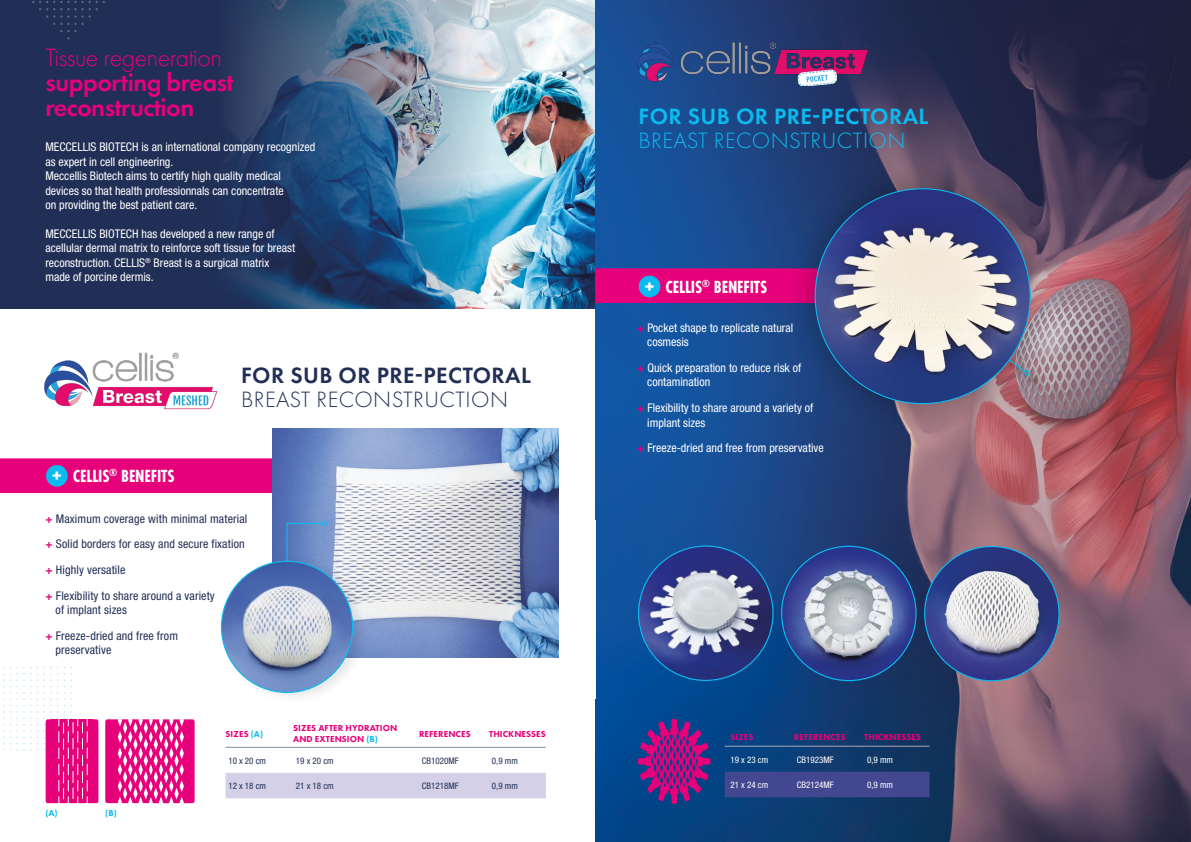
<style>
.page{position:relative;width:1191px;height:842px;background:#fff}
.page>*{position:absolute;margin:0;border:0;box-sizing:border-box;transform-origin:0 0}
.t1{font:600 26px "Futura PT";letter-spacing:-.02em;color:#e6007a}
.t2{font:300 26px "Futura PT";letter-spacing:-.02em;color:#e6007a}
.t3{font:600 23px "Futura PT";letter-spacing:.02em;color:#0bbbef}
.t4{font:300 23px "Futura PT";letter-spacing:.02em;color:#0bbbef}
.t5{font:600 23px "Futura PT";letter-spacing:.02em;color:#212f56}
.t6{font:300 23px "Futura PT";letter-spacing:.02em;color:#212f56}
.texte_courant_justif{font:700 18.3px "Futura PT Cond";letter-spacing:-.01em;color:#fff}
.texte_courant_justif-2{font:condensed 12px "Helvetica Neue";color:#fff}
.texte_courant_justif-3{font:condensed 12px "Helvetica Neue";letter-spacing:.01em;color:#212f56}
.texte_courant_justif-4{font:800 9px "Futura PT";letter-spacing:.01em;color:#e6007a}
.texte_tableau{font:condensed 9px "Helvetica Neue";color:#212f56}
.texte_tableau-2{font:condensed 9px "Helvetica Neue";color:#fff}
.texte_courant_justif-5{font:800 9px "Futura PT";color:#0bbbef}
.s1{font-size:19px}
.s2{font-weight:500;font-stretch:normal;color:#e6007a}
.s3{color:#0bbbef}
</style>
<div class="page">
<div style="left:0;top:0;width:595px;height:308px;background:#212f56"></div>
<img style="left:231px;top:0;width:364px;height:308px">
<img style="left:595px;top:0;width:596px;height:842px">
<div style="left:724px;top:772px;width:205px;height:25px;background:#424790"></div>
<hr style="left:724px;top:746px;width:70px;height:1px;background:#aaa7b7">
<hr style="left:794px;top:746px;width:70px;height:1px;background:#aaa7b7">
<hr style="left:864px;top:746px;width:65px;height:1px;background:#aaa7b7">
<svg style="left:638px;top:719px;width:72px;height:85px;background:#6f2381"></svg>
<img style="left:638px;top:546px;width:135px;height:134px;border-radius:67px">
<img style="left:781px;top:546px;width:135px;height:135px;border-radius:67px">
<img style="left:924px;top:546px;width:135px;height:135px;border-radius:67px">
<svg style="left:32px;top:1px;width:73px;height:39px"></svg>
<div style="left:595px;top:268px;width:188px;height:35px;background:#e6007a"></div>
<div style="left:639px;top:276px;width:21px;height:21px;background:#0bbbef;border-radius:50%"></div>
<div style="left:783px;top:157px;width:278px;height:278px;background:#000;opacity:.3"></div>
<div style="left:980px;top:340px;width:63px;height:49px;background:#000;opacity:.75"></div>
<div style="left:815px;top:189px;width:215px;height:215px;background:#28327e;border-radius:50%"></div>
<img style="left:815px;top:209px;width:215px;height:195px">
<div style="left:0;top:458px;width:273px;height:35px;background:#e6007a"></div>
<div style="left:225px;top:773px;width:321px;height:25px;background:#d3d0e7"></div>
<hr style="left:225px;top:747px;width:68px;height:1px;background:#7c94a0">
<hr style="left:293px;top:747px;width:126px;height:1px;background:#7c94a0">
<hr style="left:419px;top:747px;width:70px;height:1px;background:#7c94a0">
<hr style="left:489px;top:747px;width:57px;height:1px;background:#7c94a0">
<img style="left:273px;top:428px;width:285px;height:230px">
<div style="left:218px;top:514px;width:151px;height:191px;background:#000;opacity:.1"></div>
<img style="left:221px;top:561px;width:132px;height:131px;border-radius:66px">
<svg style="left:286px;top:521px;width:41px;height:41px;background:#6289c5"></svg>
<svg style="left:105px;top:719px;width:90px;height:84px;background:#eb3c99"></svg>
<svg style="left:3px;top:667px;width:95px;height:136px"></svg>
<div style="left:46px;top:465px;width:22px;height:22px;background:#0bbbef;border-radius:50%"></div>
<img style="left:613px;top:26px;width:284px;height:59px">
<img style="left:44px;top:352px;width:174px;height:58px">
<p class="t2" style="left:45px;top:43px;width:178px">Tissue regeneration</p>
<p class="t1" style="left:45px;top:66px;width:190px">supporting breast</p>
<p class="t1" style="left:45px;top:91px;width:150px">reconstruction</p>
<p class="texte_courant_justif-2" style="left:45px;top:140px;width:271px">MECCELLIS BIOTECH is an international company recognized</p>
<p class="texte_courant_justif-2" style="left:45px;top:155px;width:129px">as expert in cell engineering.</p>
<p class="texte_courant_justif-2" style="left:45px;top:169px;width:237px">Meccellis Biotech aims to certify high quality medical</p>
<p class="texte_courant_justif-2" style="left:45px;top:183px;width:240px">devices so that health professionnals can concentrate</p>
<p class="texte_courant_justif-2" style="left:45px;top:198px;width:153px">on providing the best patient care.</p>
<p class="texte_courant_justif-2" style="left:45px;top:227px;width:231px">MECCELLIS BIOTECH has developed a new range of</p>
<p class="texte_courant_justif-2" style="left:45px;top:241px;width:251px">acellular dermal matrix to reinforce soft tissue for breast</p>
<p class="texte_courant_justif-2" style="left:45px;top:255px;width:225px">reconstruction. CELLIS<sup>®</sup> Breast is a surgical matrix</p>
<p class="texte_courant_justif-2" style="left:45px;top:270px;width:110px">made of porcine dermis.</p>
<p class="texte_courant_justif" style="left:52px;top:466px;width:124px"><span class="s1">+</span> CELLIS<sup>®</sup> BENEFITS</p>
<p class="t5" style="left:241px;top:361px;width:291px">FOR SUB OR PRE-PECTORAL</p>
<p class="t6" style="left:241px;top:386px;width:268px">BREAST RECONSTRUCTION</p>
<p class="texte_courant_justif-3" style="left:46px;top:511px;width:203px"><span class="s2">+</span> Maximum coverage with minimal material</p>
<p class="texte_courant_justif-3" style="left:46px;top:537px;width:200px"><span class="s2">+</span> Solid borders for easy and secure fixation</p>
<p class="texte_courant_justif-3" style="left:46px;top:563px;width:81px"><span class="s2">+</span> Highly versatile</p>
<p class="texte_courant_justif-3" style="left:46px;top:588px;width:171px"><span class="s2">+</span> Flexibility to share around a variety</p>
<p class="texte_courant_justif-3" style="left:56px;top:603px;width:73px">of implant sizes</p>
<p class="texte_courant_justif-3" style="left:46px;top:629px;width:134px"><span class="s2">+</span> Freeze-dried and free from</p>
<p class="texte_courant_justif-3" style="left:56px;top:643px;width:57px">preservative</p>
<p class="texte_courant_justif-4" style="left:225px;top:728px;width:39px">SIZES <span class="s3">(A)</span></p>
<p class="texte_courant_justif-4" style="left:293px;top:722px;width:106px">SIZES AFTER HYDRATION</p>
<p class="texte_courant_justif-4" style="left:293px;top:733px;width:86px">AND EXTENSION <span class="s3">(B)</span></p>
<p class="texte_courant_justif-4" style="left:419px;top:728px;width:53px">REFERENCES</p>
<p class="texte_courant_justif-4" style="left:489px;top:728px;width:58px">THICKNESSES</p>
<p class="texte_courant_justif-5" style="left:45px;top:808px;width:14px">(A)</p>
<p class="texte_courant_justif-5" style="left:105px;top:808px;width:13px">(B)</p>
<p class="texte_tableau" style="left:228px;top:755px;width:39px">10 x 20 cm</p>
<p class="texte_tableau" style="left:296px;top:755px;width:39px">19 x 20 cm</p>
<p class="texte_tableau" style="left:422px;top:755px;width:38px">CB1020MF</p>
<p class="texte_tableau" style="left:492px;top:755px;width:27px">0,9 mm</p>
<p class="texte_tableau" style="left:228px;top:781px;width:39px">12 x 18 cm</p>
<p class="texte_tableau" style="left:296px;top:781px;width:39px">21 x 18 cm</p>
<p class="texte_tableau" style="left:422px;top:781px;width:38px">CB1218MF</p>
<p class="texte_tableau" style="left:492px;top:781px;width:27px">0,9 mm</p>
<p class="t3" style="left:638px;top:102px;width:291px">FOR SUB OR PRE-PECTORAL</p>
<p class="t4" style="left:638px;top:127px;width:268px">BREAST RECONSTRUCTION</p>
<p class="texte_courant_justif" style="left:645px;top:276px;width:124px"><span class="s1">+</span> CELLIS<sup>®</sup> BENEFITS</p>
<p class="texte_courant_justif-2" style="left:637px;top:321px;width:157px"><span class="s2">+</span> Pocket shape to replicate natural</p>
<p class="texte_courant_justif-2" style="left:647px;top:335px;width:43px">cosmesis</p>
<p class="texte_courant_justif-2" style="left:637px;top:361px;width:165px"><span class="s2">+</span> Quick preparation to reduce risk of</p>
<p class="texte_courant_justif-2" style="left:647px;top:375px;width:64px">contamination</p>
<p class="texte_courant_justif-2" style="left:637px;top:401px;width:177px"><span class="s2">+</span> Flexibility to share around a variety of</p>
<p class="texte_courant_justif-2" style="left:647px;top:415px;width:60px">implant sizes</p>
<p class="texte_courant_justif-2" style="left:637px;top:441px;width:188px"><span class="s2">+</span> Freeze-dried and free from preservative</p>
<p class="texte_courant_justif-4" style="left:730px;top:731px;width:25px">SIZES</p>
<p class="texte_courant_justif-4" style="left:794px;top:731px;width:53px">REFERENCES</p>
<p class="texte_courant_justif-4" style="left:864px;top:731px;width:58px">THICKNESSES</p>
<p class="texte_tableau-2" style="left:730px;top:754px;width:39px">19 x 23 cm</p>
<p class="texte_tableau-2" style="left:796px;top:754px;width:38px">CB1923MF</p>
<p class="texte_tableau-2" style="left:867px;top:754px;width:27px">0,9 mm</p>
<p class="texte_tableau-2" style="left:730px;top:780px;width:39px">21 x 24 cm</p>
<p class="texte_tableau-2" style="left:796px;top:780px;width:38px">CB2124MF</p>
<p class="texte_tableau-2" style="left:867px;top:780px;width:27px">0,9 mm</p>
</div>
